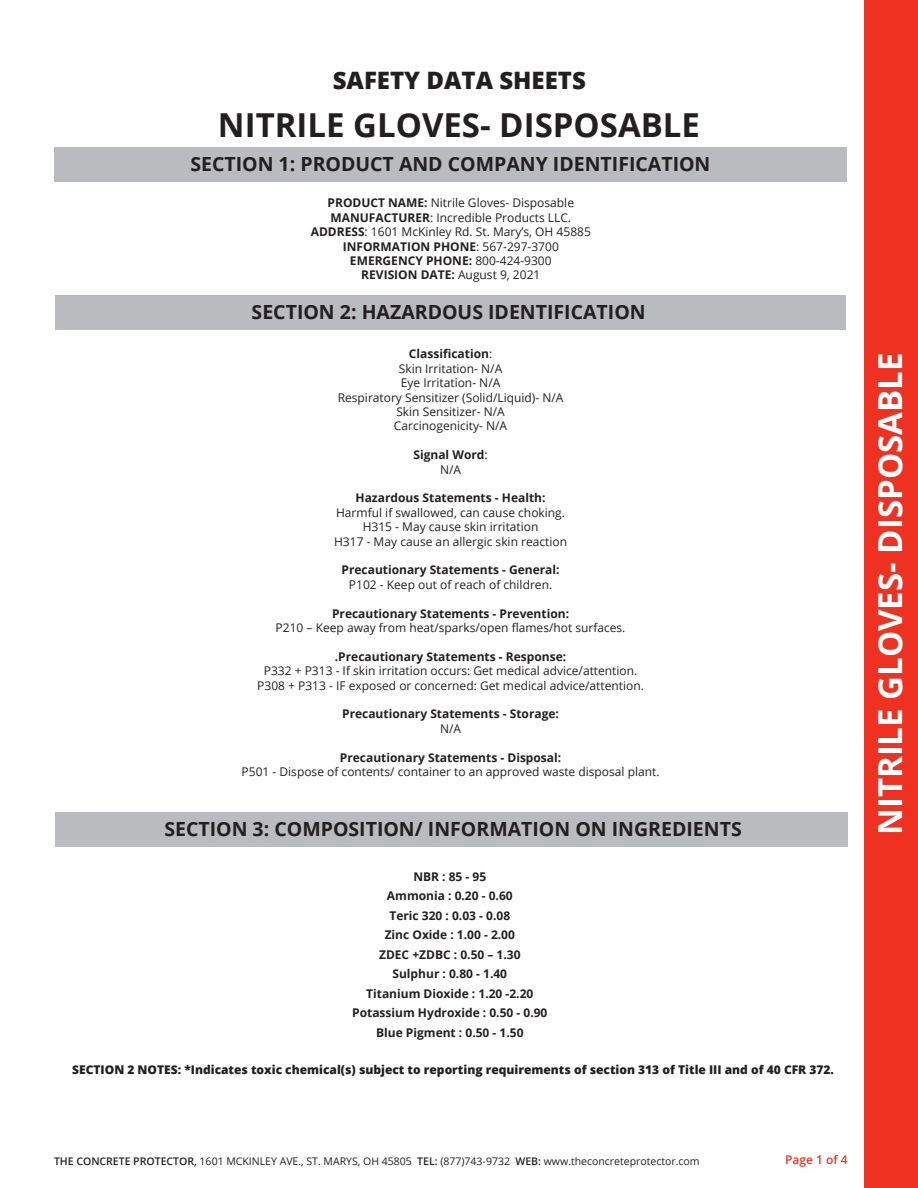
<style>
.page{position:relative;width:918px;height:1188px;background:#fff}
.page>*{position:absolute;margin:0;border:0;box-sizing:border-box;transform-origin:0 0}
.t1{font:700 33px "Open Sans";color:#231f20}
.t2{font:700 33px "Open Sans";color:#fff}
.t3{font:800 24px "Open Sans";color:#231f20}
.t4{font:700 19.5px "Open Sans";color:#231f20}
.t5{font:12px "Open Sans";color:#231f20}
.t6{font:700 12px "Open Sans";color:#231f20}
.t7{font:800 12px "Open Sans";color:#231f20}
.t8{font:600 12px "Open Sans";color:#ef3122}
.t9{font:10.5px "Open Sans";color:#231f20}
.s1{font-weight:700}
.s2{font-weight:400}
.s3{font-weight:600}
</style>
<div class="page">
<div style="left:865px;top:0;width:53px;height:1188px;background:#ef3122"></div>
<div style="left:55px;top:147px;width:792px;height:35px;background:#babbbe"></div>
<div style="left:55px;top:295px;width:791px;height:34px;background:#babbbe"></div>
<div style="left:56px;top:812px;width:792px;height:34px;background:#babbbe"></div>
<p class="t3" style="left:333px;top:62px;width:255px">SAFETY DATA SHEETS</p>
<p class="t1" style="left:218px;top:102px;width:484px">NITRILE GLOVES- DISPOSABLE</p>
<p class="t4" style="left:190px;top:151px;width:522px">SECTION 1: PRODUCT AND COMPANY IDENTIFICATION</p>
<p class="t5" style="left:328px;top:195px;width:248px"><span class="s1">PRODUCT NAME:</span> Nitrile Gloves- Disposable</p>
<p class="t5" style="left:331px;top:209px;width:242px"><span class="s1">MANUFACTURER</span>: Incredible Products LLC.</p>
<p class="t5" style="left:311px;top:224px;width:282px"><span class="s1">ADDRESS</span>: 1601 McKinley Rd. St. Mary’s, OH 45885</p>
<p class="t6" style="left:343px;top:238px;width:218px">INFORMATION PHONE<span class="s2">: 567-297-3700</span></p>
<p class="t6" style="left:350px;top:252px;width:203px">EMERGENCY PHONE: <span class="s2">800-424-9300</span></p>
<p class="t6" style="left:361px;top:267px;width:181px">REVISION DATE: <span class="s2">August 9, 2021</span></p>
<p class="t4" style="left:252px;top:298px;width:396px">SECTION 2: HAZARDOUS IDENTIFICATION</p>
<p class="t6" style="left:409px;top:346px;width:85px">Classification<span class="s2">:</span></p>
<p class="t5" style="left:399px;top:360px;width:105px">Skin Irritation- N/A</p>
<p class="t5" style="left:401px;top:375px;width:101px">Eye Irritation- N/A</p>
<p class="t5" style="left:338px;top:389px;width:227px">Respiratory Sensitizer (Solid/Liquid)- N/A</p>
<p class="t5" style="left:396px;top:403px;width:110px">Skin Sensitizer- N/A</p>
<p class="t5" style="left:394px;top:418px;width:115px">Carcinogenicity- N/A</p>
<p class="t6" style="left:413px;top:446px;width:76px">Signal Word<span class="s2">:</span></p>
<p class="t5" style="left:440px;top:461px;width:23px">N/A</p>
<p class="t6" style="left:356px;top:490px;width:192px">Hazardous Statements - Health:</p>
<p class="t5" style="left:336px;top:504px;width:230px">Harmful if swallowed, can cause choking.</p>
<p class="t5" style="left:363px;top:519px;width:177px">H315 - May cause skin irritation</p>
<p class="t5" style="left:334px;top:533px;width:234px">H317 - May cause an allergic skin reaction</p>
<p class="t6" style="left:342px;top:562px;width:220px">Precautionary Statements - General:</p>
<p class="t5" style="left:349px;top:576px;width:205px">P102 - Keep out of reach of children.</p>
<p class="t6" style="left:332px;top:605px;width:239px">Precautionary Statements - Prevention:</p>
<p class="t5" style="left:276px;top:619px;width:351px">P210 – Keep away from heat/sparks/open flames/hot surfaces.</p>
<p class="t6" style="left:335px;top:648px;width:233px">.Precautionary Statements - Response:</p>
<p class="t5" style="left:264px;top:663px;width:375px">P332 + P313 - If skin irritation occurs: Get medical advice/attention.</p>
<p class="t5" style="left:257px;top:677px;width:388px">P308 + P313 - IF exposed or concerned: Get medical advice/attention.</p>
<p class="t6" style="left:342px;top:706px;width:218px">Precautionary Statements - Storage:</p>
<p class="t5" style="left:440px;top:720px;width:23px">N/A</p>
<p class="t6" style="left:340px;top:749px;width:223px">Precautionary Statements - Disposal:</p>
<p class="t5" style="left:242px;top:763px;width:420px">P501 - Dispose of contents/ container to an approved waste disposal plant.</p>
<p class="t4" style="left:164px;top:815px;width:579px">SECTION 3: COMPOSITION/ INFORMATION ON INGREDIENTS</p>
<p class="t6" style="left:413px;top:868px;width:74px">NBR : 85 - 95</p>
<p class="t6" style="left:387px;top:888px;width:127px">Ammonia : 0.20 - 0.60</p>
<p class="t6" style="left:389px;top:907px;width:122px">Teric 320 : 0.03 - 0.08</p>
<p class="t6" style="left:385px;top:927px;width:132px">Zinc Oxide : 1.00 - 2.00</p>
<p class="t6" style="left:379px;top:946px;width:143px">ZDEC +ZDBC : 0.50 – 1.30</p>
<p class="t6" style="left:392px;top:966px;width:116px">Sulphur : 0.80 - 1.40</p>
<p class="t6" style="left:366px;top:985px;width:169px">Titanium Dioxide : 1.20 -2.20</p>
<p class="t6" style="left:352px;top:1005px;width:197px">Potassium Hydroxide : 0.50 - 0.90</p>
<p class="t6" style="left:376px;top:1024px;width:149px">Blue Pigment : 0.50 - 1.50</p>
<p class="t7" style="left:72px;top:1060px;width:763px">SECTION 2 NOTES: *Indicates toxic chemical(s) subject to reporting requirements of section 313 of Title III and of 40 CFR 372.</p>
<p class="t2" style="left:867px;top:835px;width:484px;rotate:-90deg">NITRILE GLOVES- DISPOSABLE</p>
<p class="t9" style="left:54px;top:1154px;width:647px"><span class="s3">THE CONCRETE PROTECTOR,</span> 1601 MCKINLEY AVE., ST. MARYS, OH 45805 <span class="s3">TEL:</span> (877)743-9732 <span class="s3">WEB:</span> www.theconcreteprotector.com</p>
<p class="t8" style="left:785px;top:1152px;width:64px">Page 1 of 4</p>
</div>
